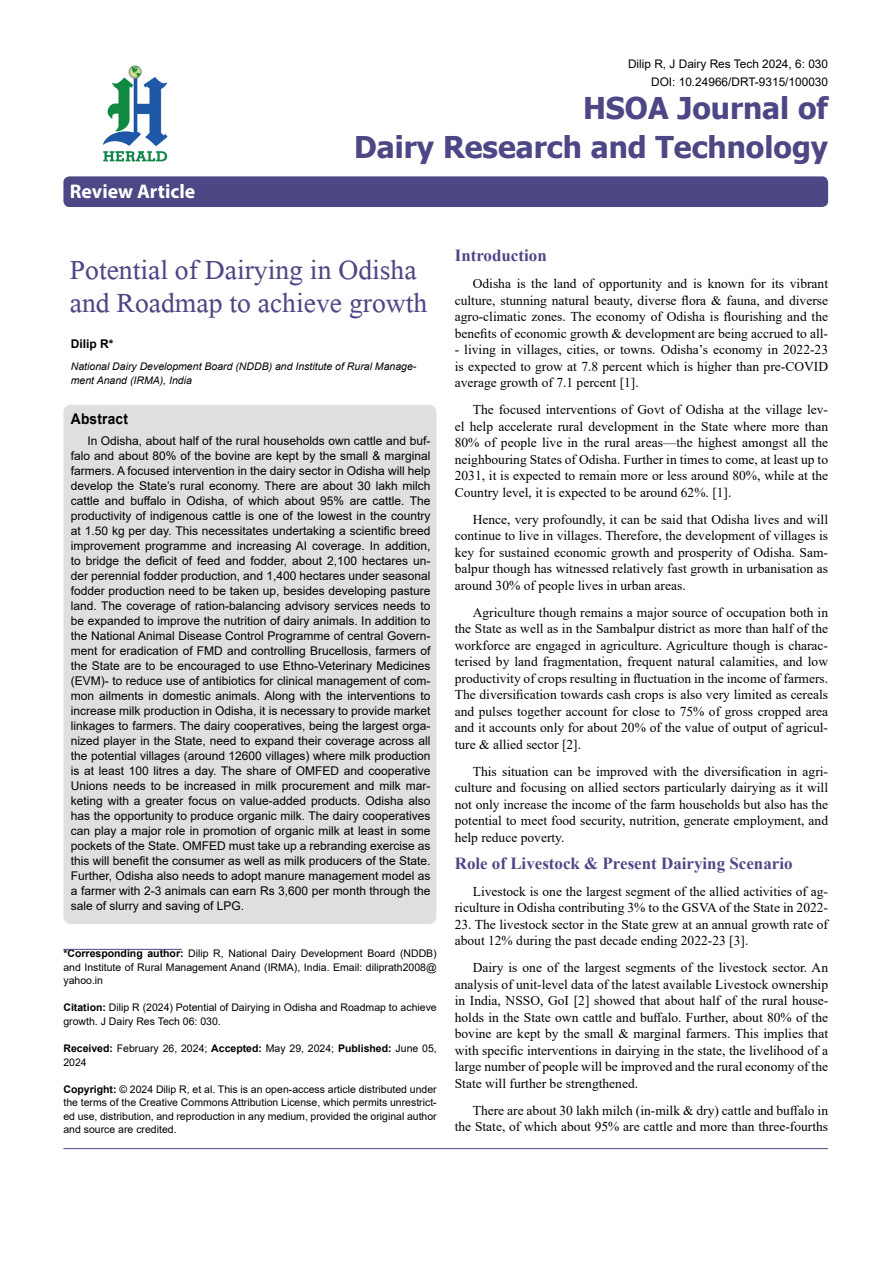
<style>
.page{position:relative;width:893px;height:1263px;background:#fff}
.page>*{position:absolute;margin:0;border:0;box-sizing:border-box;transform-origin:0 0}
.t1{font:41.25px/33px "Microsoft Himalaya";color:#4d4785}
.t2{font:700 30px/39px "Tahoma";color:#4d4785;text-align:right}
.t3{font:700 19.8px "Myriad Hebrew";color:#fff}
.t4{font:700 16.95px "Times New Roman";color:#4d4785}
.t5{font:700 14.85px "Arial";letter-spacing:.015em;color:#000;scale:.93 1}
.t6{font:13.5px/16.5px "Times New Roman";color:#000;text-align:justify}
.t7{font:12px/15px "Arial";color:#000;text-align:justify}
.t8{font:700 12px "Arial";color:#000}
.t9{font:11.85px/18px "Arial";color:#000;text-align:right}
.t10{font:10.5px/13.5px "Arial";color:#000;text-align:justify}
.t11{font:italic 10.5px/13.5px "Arial";color:#000}
.s1{font-weight:700}
</style>
<div class="page">
<div style="left:63px;top:176px;width:765px;height:31px;background:#4d4785;border-radius:6px"></div>
<hr style="left:63px;top:949px;width:119px;height:1px;background:#4d4785">
<img style="left:102px;top:65px;width:66px;height:97px">
<hr style="left:63px;top:1148px;width:765px;height:1px;background:#4d4785">
<div style="left:63px;top:405px;width:373px;height:519px;background:#dedfe0;border-radius:8px"></div>
<h3 class="t3" style="left:70px;top:180px;width:127px">Review Article</h3>
<p class="t9" style="left:628px;top:55px;width:201px">Dilip R, J Dairy Res Tech 2024, 6: 030<br>DOI: 10.24966/DRT-9315/100030</p>
<h2 class="t2" style="left:354px;top:89px;width:475px">HSOA Journal of<br>Dairy Research and Technology</h2>
<h1 class="t1" style="left:70px;top:248px;width:359px">Potential of Dairying in Odisha and Roadmap to achieve growth</h1>
<p class="t8" style="left:71px;top:335px;width:44px">Dilip R*</p>
<p class="t11" style="left:71px;top:360px;width:347px">National Dairy Development Board (NDDB) and Institute of Rural Manage&shy;ment Anand (IRMA), India</p>
<p class="t5" style="left:71px;top:409px;width:63px">Abstract</p>
<p class="t7" style="left:71px;top:434px;width:361px;text-indent:16px">In Odisha, about half of the rural households own cattle and buf&shy;falo and about 80% of the bovine are kept by the small &amp; marginal farmers. A focused intervention in the dairy sector in Odisha will help develop the State’s rural economy. There are about 30 lakh milch cattle and buffalo in Odisha, of which about 95% are cattle. The productivity of indigenous cattle is one of the lowest in the country at 1.50 kg per day. This necessitates undertaking a scientific breed improvement programme and increasing AI coverage. In addition, to bridge the deficit of feed and fodder, about 2,100 hectares un&shy;der perennial fodder production, and 1,400 hectares under seasonal fodder production need to be taken up, besides developing pasture land. The coverage of ration-balancing advisory services needs to be expanded to improve the nutrition of dairy animals. In addition to the National Animal Disease Control Programme of central Govern&shy;ment for eradication of FMD and controlling Brucellosis, farmers of the State are to be encouraged to use Ethno-Veterinary Medicines (EVM)- to reduce use of antibiotics for clinical management of com&shy;mon ailments in domestic animals. Along with the interventions to increase milk production in Odisha, it is necessary to provide market linkages to farmers. The dairy cooperatives, being the largest orga&shy;nized player in the State, need to expand their coverage across all the potential villages (around 12600 villages) where milk production is at least 100 litres a day. The share of OMFED and cooperative Unions needs to be increased in milk procurement and milk mar&shy;keting with a greater focus on value-added products. Odisha also has the opportunity to produce organic milk. The dairy cooperatives can play a major role in promotion of organic milk at least in some pockets of the State. OMFED must take up a rebranding exercise as this will benefit the consumer as well as milk producers of the State.<br>Further, Odisha also needs to adopt manure management model as a farmer with 2-3 animals can earn Rs 3,600 per month through the sale of slurry and saving of LPG.</p>
<p class="t10" style="left:63px;top:947px;width:375px"><span class="s1">*Corresponding author:</span> Dilip R, National Dairy Development Board (NDDB) and Institute of Rural Management Anand (IRMA), India. Email: diliprath2008@ yahoo.in</p>
<p class="t10" style="left:63px;top:1001px;width:375px"><span class="s1">Citation:</span> Dilip R (2024) Potential of Dairying in Odisha and Roadmap to achieve growth. J Dairy Res Tech 06: 030.</p>
<p class="t10" style="left:63px;top:1041px;width:375px"><span class="s1">Received:</span> February 26, 2024; <span class="s1">Accepted:</span> May 29, 2024; <span class="s1">Published:</span> June 05,<br>2024</p>
<p class="t10" style="left:63px;top:1082px;width:375px"><span class="s1">Copyright:</span> © 2024 Dilip R, et al. This is an open-access article distributed under the terms of the Creative Commons Attribution License, which permits unrestrict&shy;ed use, distribution, and reproduction in any medium, provided the original author and source are credited.</p>
<p class="t4" style="left:455px;top:243px;width:93px">Introduction</p>
<p class="t6" style="left:455px;top:275px;width:375px;text-indent:18px">Odisha is the land of opportunity and is known for its vibrant culture, stunning natural beauty, diverse flora &amp; fauna, and diverse agro-climatic zones. The economy of Odisha is flourishing and the benefits of economic growth &amp; development are being accrued to all-</p>
<p class="t6" style="left:455px;top:341px;width:375px">- living in villages, cities, or towns. Odisha’s economy in 2022-23 is expected to grow at 7.8 percent which is higher than pre-COVID average growth of 7.1 percent [1].</p>
<p class="t6" style="left:455px;top:401px;width:375px;text-indent:18px">The focused interventions of Govt of Odisha at the village lev&shy;el help accelerate rural development in the State where more than 80% of people live in the rural areas—the highest amongst all the neighbouring States of Odisha. Further in times to come, at least up to 2031, it is expected to remain more or less around 80%, while at the Country level, it is expected to be around 62%. [1].</p>
<p class="t6" style="left:455px;top:511px;width:375px;text-indent:18px">Hence, very profoundly, it can be said that Odisha lives and will continue to live in villages. Therefore, the development of villages is key for sustained economic growth and prosperity of Odisha. Sam&shy;balpur though has witnessed relatively fast growth in urbanisation as around 30% of people lives in urban areas.</p>
<p class="t6" style="left:455px;top:604px;width:375px;text-indent:18px">Agriculture though remains a major source of occupation both in the State as well as in the Sambalpur district as more than half of the workforce are engaged in agriculture. Agriculture though is charac&shy;terised by land fragmentation, frequent natural calamities, and low productivity of crops resulting in fluctuation in the income of farmers.<br>The diversification towards cash crops is also very limited as cereals and pulses together account for close to 75% of gross cropped area and it accounts only for about 20% of the value of output of agricul&shy;ture &amp; allied sector [2].</p>
<p class="t6" style="left:455px;top:763px;width:375px;text-indent:18px">This situation can be improved with the diversification in agri&shy;culture and focusing on allied sectors particularly dairying as it will not only increase the income of the farm households but also has the potential to meet food security, nutrition, generate employment, and help reduce poverty.</p>
<p class="t4" style="left:455px;top:851px;width:339px">Role of Livestock &amp; Present Dairying Scenario</p>
<p class="t6" style="left:455px;top:883px;width:375px;text-align:right">Livestock is one the largest segment of the allied activities of ag&shy;riculture in Odisha contributing 3% to the GSVA of the State in 2022-</p>
<p class="t6" style="left:455px;top:916px;width:375px">23. The livestock sector in the State grew at an annual growth rate of about 12% during the past decade ending 2022-23 [3].</p>
<p class="t6" style="left:455px;top:959px;width:375px;text-indent:18px">Dairy is one of the largest segments of the livestock sector. An analysis of unit-level data of the latest available Livestock ownership in India, NSSO, GoI [2] showed that about half of the rural house&shy;holds in the State own cattle and buffalo. Further, about 80% of the bovine are kept by the small &amp; marginal farmers. This implies that with specific interventions in dairying in the state, the livelihood of a large number of people will be improved and the rural economy of the State will further be strengthened.</p>
<p class="t6" style="left:455px;top:1102px;width:375px;text-align:right">There are about 30 lakh milch (in-milk &amp; dry) cattle and buffalo in the State, of which about 95% are cattle and more than three-fourths</p>
</div>
